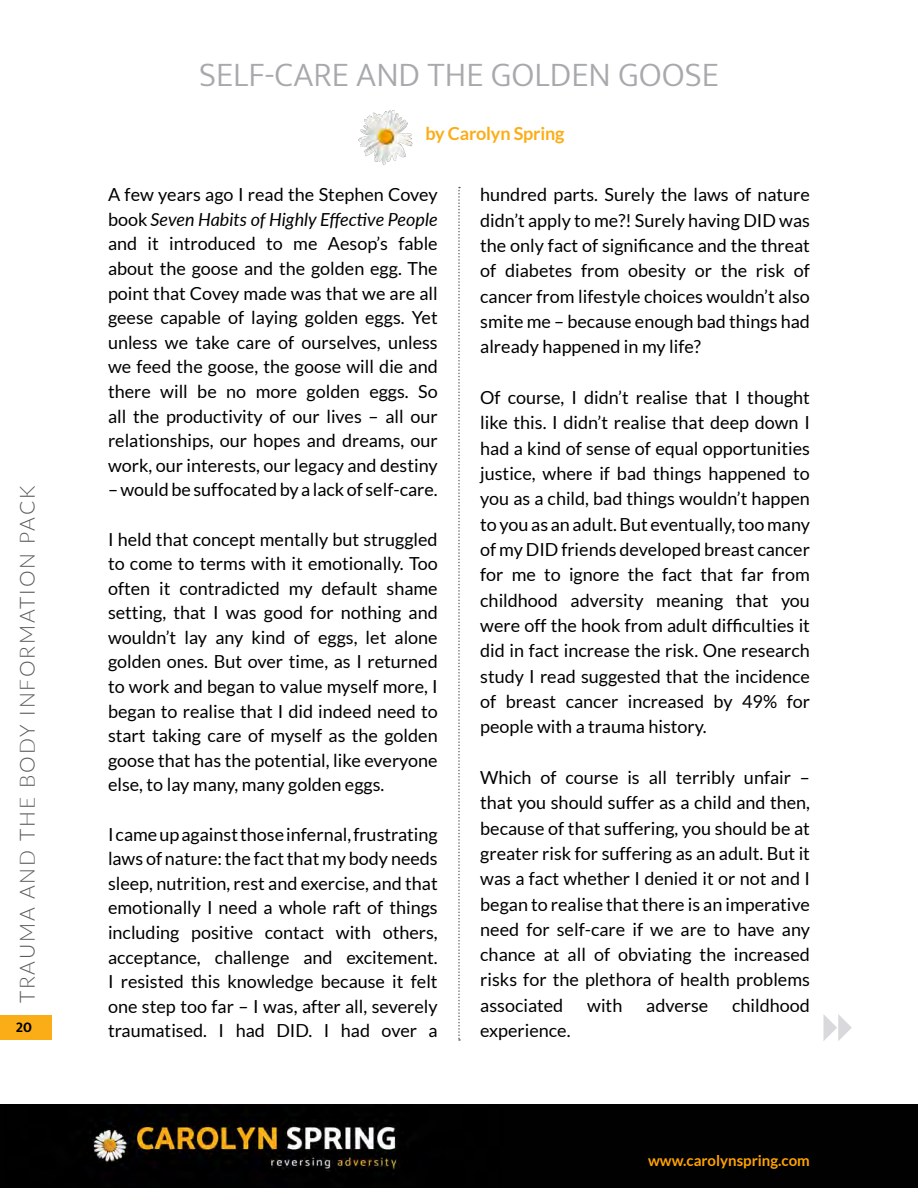
<style>
.page{position:relative;width:918px;height:1188px;background:#fff}
.page>*{position:absolute;margin:0;border:0;box-sizing:border-box;transform-origin:0 0}
.t1{font:300 34.5px "Mukta";color:#a7a9ac}
.t2{font:300 21px "Lato";letter-spacing:.09em;color:#5a5a5a}
.t3{font:18px/24.6px "Lato";color:#000;text-align:justify}
.t4{font:700 18px "Lato";letter-spacing:-.01em;color:#fbad18}
.t5{font:700 15px "Lato";color:#ffa300}
.t6{font:700 15px "Mukta";color:#000}
.s1{font-style:italic}
</style>
<div class="page">
<img style="left:358px;top:110px;width:55px;height:55px">
<svg style="left:458px;top:187px;width:2px;height:854px"></svg>
<div style="left:0;top:1104px;width:918px;height:84px;background:#010101"></div>
<img style="left:93px;top:1114px;width:307px;height:61px">
<svg style="left:824px;top:1014px;width:28px;height:27px"></svg>
<div style="left:0;top:1015px;width:51px;height:25px;background:#fbad18"></div>
<p class="t2" style="left:13px;top:1003px;width:519px;rotate:-90deg">TRAUMA AND THE BODY INFORMATION PACK</p>
<p class="t6" style="left:16px;top:1018px;width:18px">20</p>
<h1 class="t1" style="left:199px;top:54px;width:521px">SELF-CARE AND THE GOLDEN GOOSE</h1>
<p class="t4" style="left:425px;top:123px;width:140px">by Carolyn Spring</p>
<p class="t3" style="left:108px;top:182px;width:331px">A few years ago I read the Stephen Covey book <span class="s1">Seven Habits of Highly Effective People </span>and it introduced to me Aesop’s fable about the goose and the golden egg. The point that Covey made was that we are all geese capable of laying golden eggs. Yet unless we take care of ourselves, unless we feed the goose, the goose will die and there will be no more golden eggs. So all the productivity of our lives – all our relationships, our hopes and dreams, our work, our interests, our legacy and destiny</p>
<p class="t3" style="left:108px;top:477px;width:331px">– would be suffocated by a lack of self-care.</p>
<p class="t3" style="left:108px;top:527px;width:331px">I held that concept mentally but struggled to come to terms with it emotionally. Too often it contradicted my default shame setting, that I was good for nothing and wouldn’t lay any kind of eggs, let alone golden ones. But over time, as I returned to work and began to value myself more, I began to realise that I did indeed need to start taking care of myself as the golden goose that has the potential, like everyone else, to lay many, many golden eggs.</p>
<p class="t3" style="left:108px;top:822px;width:331px">I came up against those infernal, frustrating laws of nature: the fact that my body needs sleep, nutrition, rest and exercise, and that emotionally I need a whole raft of things including positive contact with others, acceptance, challenge and excitement.<br>I resisted this knowledge because it felt one step too far – I was, after all, severely traumatised. I had DID. I had over a</p>
<p class="t3" style="left:480px;top:182px;width:331px;line-height:25.3px">hundred parts. Surely the laws of nature didn’t apply to me?! Surely having DID was the only fact of significance and the threat of diabetes from obesity or the risk of cancer from lifestyle choices wouldn’t also smite me – because enough bad things had already happened in my life?</p>
<p class="t3" style="left:480px;top:385px;width:331px;line-height:25.3px">Of course, I didn’t realise that I thought like this. I didn’t realise that deep down I had a kind of sense of equal opportunities justice, where if bad things happened to you as a child, bad things wouldn’t happen to you as an adult. But eventually, too many of my DID friends developed breast cancer for me to ignore the fact that far from childhood adversity meaning that you were off the hook from adult difficulties it did in fact increase the risk. One research study I read suggested that the incidence of breast cancer increased by 49% for people with a trauma history.</p>
<p class="t3" style="left:480px;top:765px;width:331px;line-height:25.3px">Which of course is all terribly unfair – that you should suffer as a child and then, because of that suffering, you should be at greater risk for suffering as an adult. But it was a fact whether I denied it or not and I began to realise that there is an imperative need for self-care if we are to have any chance at all of obviating the increased risks for the plethora of health problems associated</p>
<p class="t3" style="left:587px;top:993px;width:37px">with</p>
<p class="t3" style="left:646px;top:993px;width:64px">adverse</p>
<p class="t3" style="left:732px;top:993px;width:79px">childhood</p>
<p class="t3" style="left:480px;top:1018px;width:92px">experience.</p>
<p class="t5" style="left:648px;top:1151px;width:163px">www.carolynspring.com</p>
</div>
